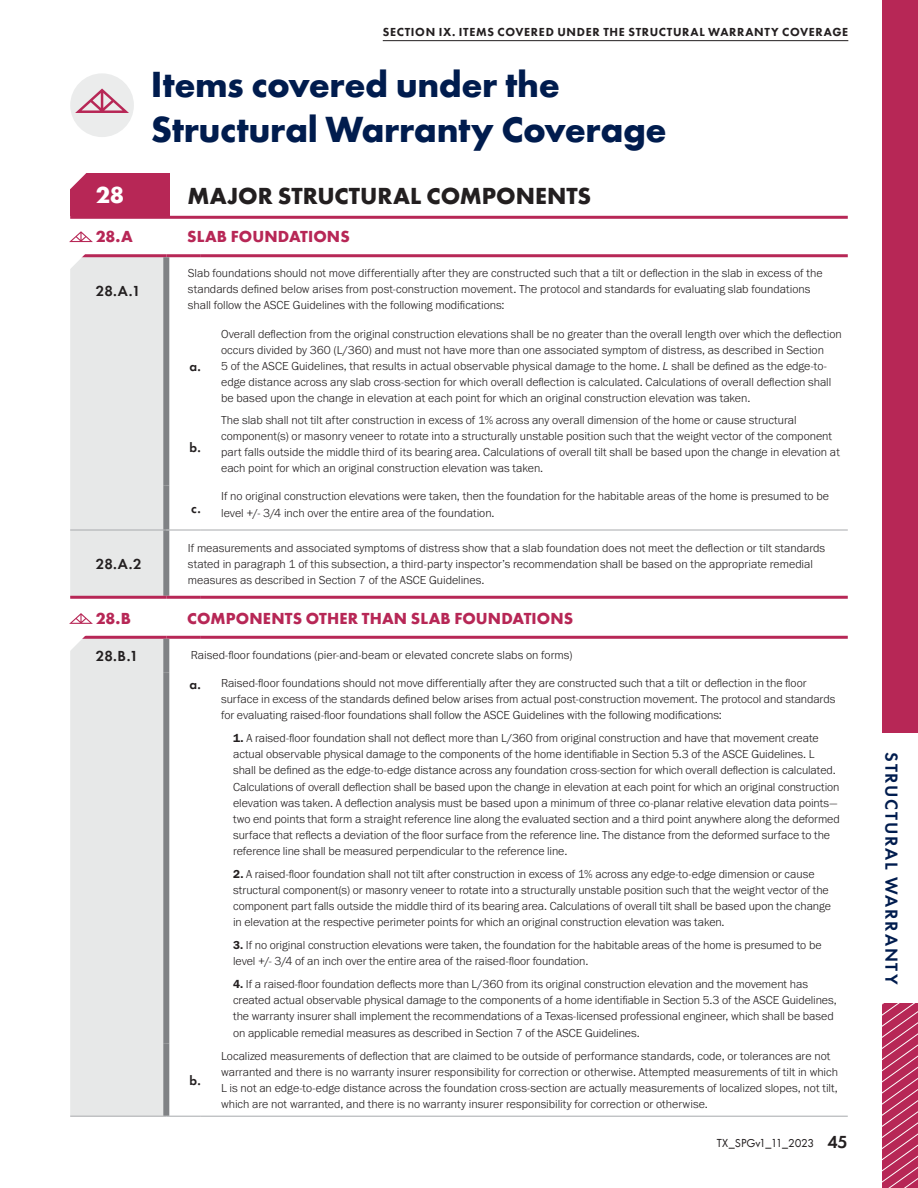
<style>
.page{position:relative;width:918px;height:1188px;background:#fff}
.page>*{position:absolute;margin:0;border:0;box-sizing:border-box;transform-origin:0 0}
.t1{font:700 37.5px/45px "Futura PT";letter-spacing:-.01em;color:#001c4e}
.t2{font:700 24px "Futura PT";color:#231f20}
.t3{font:700 24px "Futura PT";color:#fff}
.t4{font:600 18px "Futura PT";letter-spacing:.095em;color:#001c4e}
.t5{font:700 16.5px "Futura PT";letter-spacing:.005em;color:#b72756}
.t6{font:600 15px "Futura PT";color:#231f20}
.t7{font:600 13.5px "Futura PT";color:#231f20}
.t8{font:300 12px/16.2px "Franklin Gothic URW";color:#231f20}
.t9{font:800 12px "Futura PT";letter-spacing:.055em;color:#231f20}
.t10{font:12px "Futura PT";letter-spacing:-.025em;color:#231f20}
.s1{font-style:italic}
.s2{font-family:"Futura PT";font-weight:600;font-size:13.5px}
.s3{font-family:"Franklin Gothic URW Dem";font-weight:400}
.s4{font-weight:600;font-size:18px}
</style>
<div class="page">
<div style="left:882px;top:0;width:36px;height:1188px;background:#b72756"></div>
<svg style="left:882px;top:1003px;width:36px;height:185px"></svg>
<div style="left:874px;top:733px;width:44px;height:270px;background:#fff"></div>
<hr style="left:383px;top:40px;width:465px;height:1px;background:#231f20">
<div style="left:70px;top:73px;width:64px;height:64px;background:#ebecec;border-radius:50%"></div>
<svg style="left:75px;top:89px;width:54px;height:24px"></svg>
<div style="left:70px;top:173px;width:100px;height:43px;background:#b72756"></div>
<hr style="left:70px;top:216px;width:778px;height:3px;background:#b72756">
<svg style="left:70px;top:173px;width:17px;height:17px"></svg>
<div style="left:163px;top:323px;width:6px;height:86px;background:#808285"></div>
<div style="left:163px;top:409px;width:6px;height:77px;background:#808285"></div>
<hr style="left:166px;top:254px;width:35px;height:3px;background:#b72756">
<hr style="left:201px;top:254px;width:647px;height:3px;background:#b72756">
<div style="left:163px;top:257px;width:6px;height:66px;background:#808285"></div>
<div style="left:163px;top:530px;width:6px;height:66px;background:#808285"></div>
<hr style="left:70px;top:596px;width:96px;height:3px;background:#b72756">
<hr style="left:166px;top:596px;width:35px;height:3px;background:#b72756">
<hr style="left:201px;top:596px;width:647px;height:3px;background:#b72756">
<div style="left:163px;top:486px;width:6px;height:44px;background:#808285"></div>
<hr style="left:166px;top:530px;width:35px;height:1px;background:#a7a9ac">
<hr style="left:201px;top:530px;width:647px;height:1px;background:#a7a9ac">
<div style="left:70px;top:254px;width:96px;height:343px;background:#e7e8e8"></div>
<svg style="left:69px;top:231px;width:24px;height:11px"></svg>
<div style="left:70px;top:639px;width:93px;height:477px;background:#e7e8e8"></div>
<div style="left:163px;top:672px;width:6px;height:371px;background:#808285"></div>
<div style="left:163px;top:1043px;width:6px;height:73px;background:#808285"></div>
<hr style="left:70px;top:1116px;width:96px;height:1px;background:#a7a9ac">
<hr style="left:166px;top:1116px;width:35px;height:1px;background:#a7a9ac">
<hr style="left:201px;top:1116px;width:647px;height:1px;background:#a7a9ac">
<hr style="left:70px;top:636px;width:96px;height:3px;background:#b72756">
<hr style="left:166px;top:636px;width:35px;height:3px;background:#b72756">
<hr style="left:201px;top:636px;width:647px;height:3px;background:#b72756">
<div style="left:163px;top:639px;width:6px;height:33px;background:#808285"></div>
<svg style="left:70px;top:635px;width:19px;height:19px"></svg>
<svg style="left:69px;top:613px;width:24px;height:11px"></svg>
<p class="t9" style="left:383px;top:25px;width:467px">SECTION IX. ITEMS COVERED UNDER THE STRUCTURAL WARRANTY COVERAGE</p>
<h1 class="t1" style="left:151px;top:61px;width:517px">Items covered under the<br>Structural Warranty Coverage</h1>
<h2 class="t3" style="left:96px;top:180px;width:30px">28</h2>
<h2 class="t2" style="left:187px;top:180px;width:405px">MAJOR STRUCTURAL COMPONENTS</h2>
<h3 class="t5" style="left:96px;top:226px;width:39px">28.A</h3>
<h3 class="t5" style="left:187px;top:226px;width:164px">SLAB FOUNDATIONS</h3>
<p class="t6" style="left:96px;top:281px;width:46px">28.A.1</p>
<p class="t6" style="left:96px;top:554px;width:48px">28.A.2</p>
<p class="t8" style="left:188px;top:265px;width:636px">Slab foundations should not move differentially after they are constructed such that a tilt or deflection in the slab in excess of the standards defined below arises from post-construction movement. The protocol and standards for evaluating slab foundations shall follow the ASCE Guidelines with the following modifications:</p>
<p class="t7" style="left:189px;top:358px;width:13px">a.</p>
<p class="t7" style="left:190px;top:440px;width:13px">b.</p>
<p class="t7" style="left:191px;top:500px;width:11px">c.</p>
<p class="t8" style="left:221px;top:325px;width:622px">Overall deflection from the original construction elevations shall be no greater than the overall length over which the deflection occurs divided by 360 (L/360) and must not have more than one associated symptom of distress, as described in Section<br>5 of the ASCE Guidelines, that results in actual observable physical damage to the home. <span class="s1">L</span> shall be defined as the edge-to&shy;edge distance across any slab cross-section for which overall deflection is calculated. Calculations of overall deflection shall be based upon the change in elevation at each point for which an original construction elevation was taken.</p>
<p class="t8" style="left:221px;top:411px;width:620px">The slab shall not tilt after construction in excess of 1% across any overall dimension of the home or cause structural component(s) or masonry veneer to rotate into a structurally unstable position such that the weight vector of the component part falls outside the middle third of its bearing area. Calculations of overall tilt shall be based upon the change in elevation at each point for which an original construction elevation was taken.</p>
<p class="t8" style="left:221px;top:488px;width:609px">If no original construction elevations were taken, then the foundation for the habitable areas of the home is presumed to be level +/- 3/4 inch over the entire area of the foundation.</p>
<p class="t8" style="left:188px;top:539px;width:639px">If measurements and associated symptoms of distress show that a slab foundation does not meet the deflection or tilt standards stated in paragraph 1 of this subsection, a third-party inspector’s recommendation shall be based on the appropriate remedial measures as described in Section 7 of the ASCE Guidelines.</p>
<h3 class="t5" style="left:96px;top:608px;width:37px">28.B</h3>
<h3 class="t5" style="left:187px;top:608px;width:388px">COMPONENTS OTHER THAN SLAB FOUNDATIONS</h3>
<p class="t6" style="left:96px;top:647px;width:44px">28.B.1</p>
<p class="t8" style="left:191px;top:646px;width:383px">Raised-floor foundations (pier-and-beam or elevated concrete slabs on forms)</p>
<p class="t8" style="left:221px;top:675px;width:616px;text-indent:-32px"><span class="s2">a.</span> Raised-floor foundations should not move differentially after they are constructed such that a tilt or deflection in the floor surface in excess of the standards defined below arises from actual post-construction movement. The protocol and standards for evaluating raised-floor foundations shall follow the ASCE Guidelines with the following modifications:</p>
<p class="t8" style="left:233px;top:730px;width:608px"><span class="s3">1.</span> A raised-floor foundation shall not deflect more than L/360 from original construction and have that movement create actual observable physical damage to the components of the home identifiable in Section 5.3 of the ASCE Guidelines. L shall be defined as the edge-to-edge distance across any foundation cross-section for which overall deflection is calculated.<br>Calculations of overall deflection shall be based upon the change in elevation at each point for which an original construction elevation was taken. A deflection analysis must be based upon a minimum of three co-planar relative elevation data points— two end points that form a straight reference line along the evaluated section and a third point anywhere along the deformed surface that reflects a deviation of the floor surface from the reference line. The distance from the deformed surface to the reference line shall be measured perpendicular to the reference line.</p>
<p class="t8" style="left:233px;top:866px;width:599px"><span class="s3">2.</span> A raised-floor foundation shall not tilt after construction in excess of 1% across any edge-to-edge dimension or cause structural component(s) or masonry veneer to rotate into a structurally unstable position such that the weight vector of the component part falls outside the middle third of its bearing area. Calculations of overall tilt shall be based upon the change in elevation at the respective perimeter points for which an original construction elevation was taken.</p>
<p class="t8" style="left:233px;top:937px;width:590px"><span class="s3">3.</span> If no original construction elevations were taken, the foundation for the habitable areas of the home is presumed to be level +/- 3/4 of an inch over the entire area of the raised-floor foundation.</p>
<p class="t8" style="left:233px;top:976px;width:605px"><span class="s3">4.</span> If a raised-floor foundation deflects more than L/360 from its original construction elevation and the movement has created actual observable physical damage to the components of a home identifiable in Section 5.3 of the ASCE Guidelines, the warranty insurer shall implement the recommendations of a Texas-licensed professional engineer, which shall be based on applicable remedial measures as described in Section 7 of the ASCE Guidelines.</p>
<p class="t7" style="left:190px;top:1072px;width:13px">b.</p>
<p class="t8" style="left:221px;top:1047px;width:618px">Localized measurements of deflection that are claimed to be outside of performance standards, code, or tolerances are not warranted and there is no warranty insurer responsibility for correction or otherwise. Attempted measurements of tilt in which L is not an edge-to-edge distance across the foundation cross-section are actually measurements of localized slopes, not tilt, which are not warranted, and there is no warranty insurer responsibility for correction or otherwise.</p>
<p class="t10" style="left:717px;top:1136px;width:132px">TX_SPGv1_11_2023 <span class="s4">45</span></p>
<h3 class="t4" style="left:903px;top:752px;width:233px;rotate:90deg">STRUCTURAL WARRANTY</h3>
</div>
